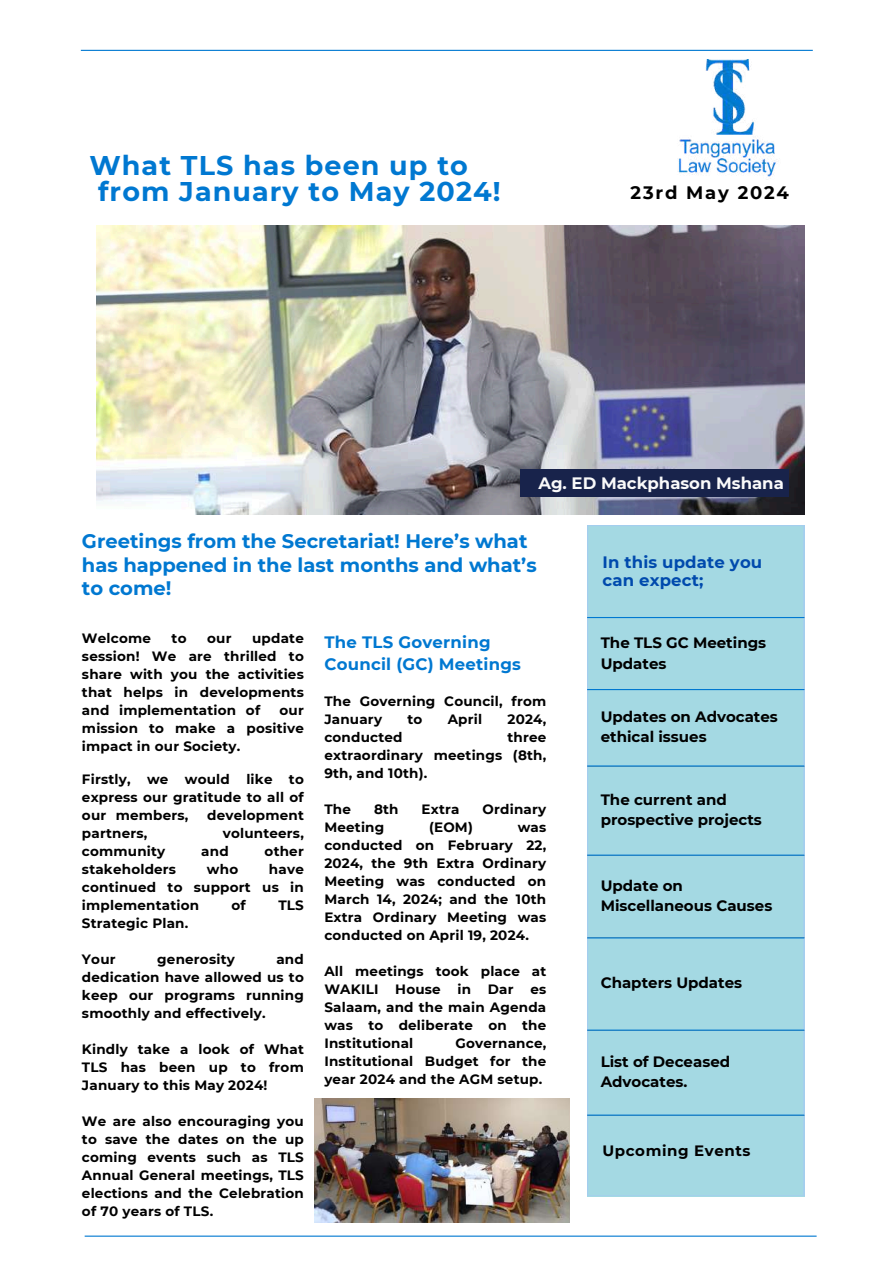
<style>
.page{position:relative;width:894px;height:1264px;background:#fff}
.page>*{position:absolute;margin:0;border:0;box-sizing:border-box;transform-origin:0 0}
.t1{font:700 27px/25.8px "Montserrat";letter-spacing:.04em;color:#0078d1}
.t2{font:700 19.5px/23.7px "Montserrat";color:#0078d1}
.t3{font:700 18px "Montserrat";letter-spacing:.1em;color:#000}
.t4{font:700 16.5px/22.5px "Montserrat";letter-spacing:.015em;color:#0078d1}
.t5{font:700 16.5px/18px "Montserrat";letter-spacing:.01em;color:#004aad}
.t6{font:700 16.5px "Montserrat";color:#fafafa}
.t7{font:700 15px/20.2px "Montserrat";color:#000}
.t8{font:700 15px "Montserrat";letter-spacing:.04em;color:#000}
.t9{font:700 13.5px/18px "Montserrat";letter-spacing:.015em;color:#000;text-align:justify}
</style>
<div class="page">
<hr style="left:81px;top:50px;width:731px;height:1px;background:#0078d1">
<hr style="left:85px;top:1235px;width:731px;height:1px;background:#0078d1">
<div style="left:587px;top:525px;width:217px;height:670px;background:#a4d9e3"></div>
<hr style="left:587px;top:617px;width:217px;height:1px;background:#0078d1">
<hr style="left:587px;top:689px;width:217px;height:1px;background:#0078d1">
<hr style="left:587px;top:765px;width:217px;height:1px;background:#0078d1">
<hr style="left:587px;top:854px;width:217px;height:1px;background:#0078d1">
<hr style="left:587px;top:937px;width:217px;height:1px;background:#0078d1">
<hr style="left:587px;top:1029px;width:217px;height:1px;background:#0078d1">
<hr style="left:587px;top:1114px;width:217px;height:1px;background:#0078d1">
<img style="left:678px;top:60px;width:99px;height:117px">
<img style="left:97px;top:225px;width:706px;height:289px">
<img style="left:314px;top:1098px;width:255px;height:124px">
<div style="left:520px;top:469px;width:268px;height:28px;background:#18234b"></div>
<h1 class="t1" style="left:98px;top:152px;width:404px;text-indent:-9px">What TLS has been up to from January to May 2024!</h1>
<h3 class="t3" style="left:630px;top:181px;width:160px">23rd May 2024</h3>
<p class="t6" style="left:538px;top:473px;width:247px">Ag. ED Mackphason Mshana</p>
<h2 class="t2" style="left:82px;top:529px;width:456px">Greetings from the Secretariat! Here’s what has happened in the last months and what’s to come!</h2>
<p class="t9" style="left:82px;top:629px;width:70px">Welcome</p>
<p class="t9" style="left:171px;top:629px;width:16px">to</p>
<p class="t9" style="left:207px;top:629px;width:26px">our</p>
<p class="t9" style="left:82px;top:629px;width:223px;text-indent:170px">update session! We are thrilled to share with you the activities that helps in developments and implementation of</p>
<p class="t4" style="left:324px;top:630px;width:198px">The TLS Governing<br>Council (GC) Meetings</p>
<p class="t9" style="left:324px;top:692px;width:223px">The Governing Council, from<br>January</p>
<p class="t9" style="left:82px;top:701px;width:223px;text-indent:197px">our mission to make a positive impact in our Society.</p>
<p class="t9" style="left:82px;top:770px;width:223px">Firstly, we would like to express our gratitude to all of our members,</p>
<p class="t9" style="left:407px;top:710px;width:16px">to</p>
<p class="t9" style="left:447px;top:710px;width:36px">April</p>
<p class="t9" style="left:507px;top:710px;width:40px">2024,</p>
<p class="t9" style="left:324px;top:728px;width:223px;text-indent:183px">three extraordinary meetings (8th, 9th, and 10th).</p>
<p class="t9" style="left:324px;top:800px;width:28px">The</p>
<p class="t9" style="left:374px;top:800px;width:26px">8th</p>
<p class="t9" style="left:421px;top:800px;width:39px">Extra</p>
<p class="t9" style="left:482px;top:800px;width:65px">Ordinary</p>
<p class="t9" style="left:324px;top:818px;width:61px">Meeting</p>
<p class="t9" style="left:429px;top:818px;width:45px">(EOM)</p>
<p class="t9" style="left:324px;top:728px;width:80px">conducted</p>
<p class="t9" style="left:207px;top:806px;width:98px">development</p>
<p class="t9" style="left:324px;top:818px;width:223px;text-indent:193px">was conducted on February 22, 2024, the 9th Extra Ordinary Meeting was conducted on March 14, 2024; and the 10th Extra Ordinary Meeting was conducted on April 19, 2024.</p>
<p class="t9" style="left:324px;top:962px;width:223px">All meetings took place at WAKILI House in Dar es Salaam, and the main Agenda was to deliberate on the Institutional</p>
<p class="t9" style="left:82px;top:824px;width:67px">partners,</p>
<p class="t9" style="left:223px;top:824px;width:83px">volunteers,</p>
<p class="t9" style="left:82px;top:842px;width:85px">community</p>
<p class="t9" style="left:201px;top:842px;width:29px">and</p>
<p class="t9" style="left:264px;top:842px;width:41px">other</p>
<p class="t9" style="left:82px;top:860px;width:96px">stakeholders</p>
<p class="t9" style="left:207px;top:860px;width:33px">who</p>
<p class="t9" style="left:82px;top:860px;width:223px;text-indent:187px">have continued to support us in implementation</p>
<p class="t9" style="left:231px;top:896px;width:16px">of</p>
<p class="t9" style="left:278px;top:896px;width:27px">TLS</p>
<p class="t9" style="left:82px;top:914px;width:108px">Strategic Plan.</p>
<p class="t9" style="left:82px;top:950px;width:35px">Your</p>
<p class="t9" style="left:157px;top:950px;width:79px">generosity</p>
<p class="t9" style="left:82px;top:950px;width:223px;text-indent:194px">and dedication have allowed us to keep our programs running smoothly and effectively.</p>
<p class="t9" style="left:82px;top:1040px;width:223px">Kindly take a look of What TLS has been up to from January to this May 2024!</p>
<p class="t9" style="left:82px;top:1112px;width:223px">We are also encouraging you to save the dates on the up coming events such as TLS Annual General meetings, TLS elections and the Celebration of 70 years of TLS.</p>
<p class="t9" style="left:324px;top:1034px;width:223px;text-indent:131px">Governance, Institutional Budget for the year 2024 and the AGM setup.</p>
<p class="t5" style="left:602px;top:553px;width:161px">In this update you can expect;</p>
<p class="t7" style="left:600px;top:633px;width:167px">The TLS GC Meetings<br>Updates</p>
<p class="t7" style="left:600px;top:706px;width:179px">Updates on Advocates ethical issues</p>
<p class="t7" style="left:600px;top:789px;width:163px">The current and prospective projects</p>
<p class="t7" style="left:600px;top:875px;width:173px">Update on<br>Miscellaneous Causes</p>
<p class="t7" style="left:600px;top:972px;width:143px">Chapters Updates</p>
<p class="t7" style="left:600px;top:1051px;width:131px">List of Deceased<br>Advocates.</p>
<p class="t8" style="left:602px;top:1141px;width:149px">Upcoming Events</p>
</div>
